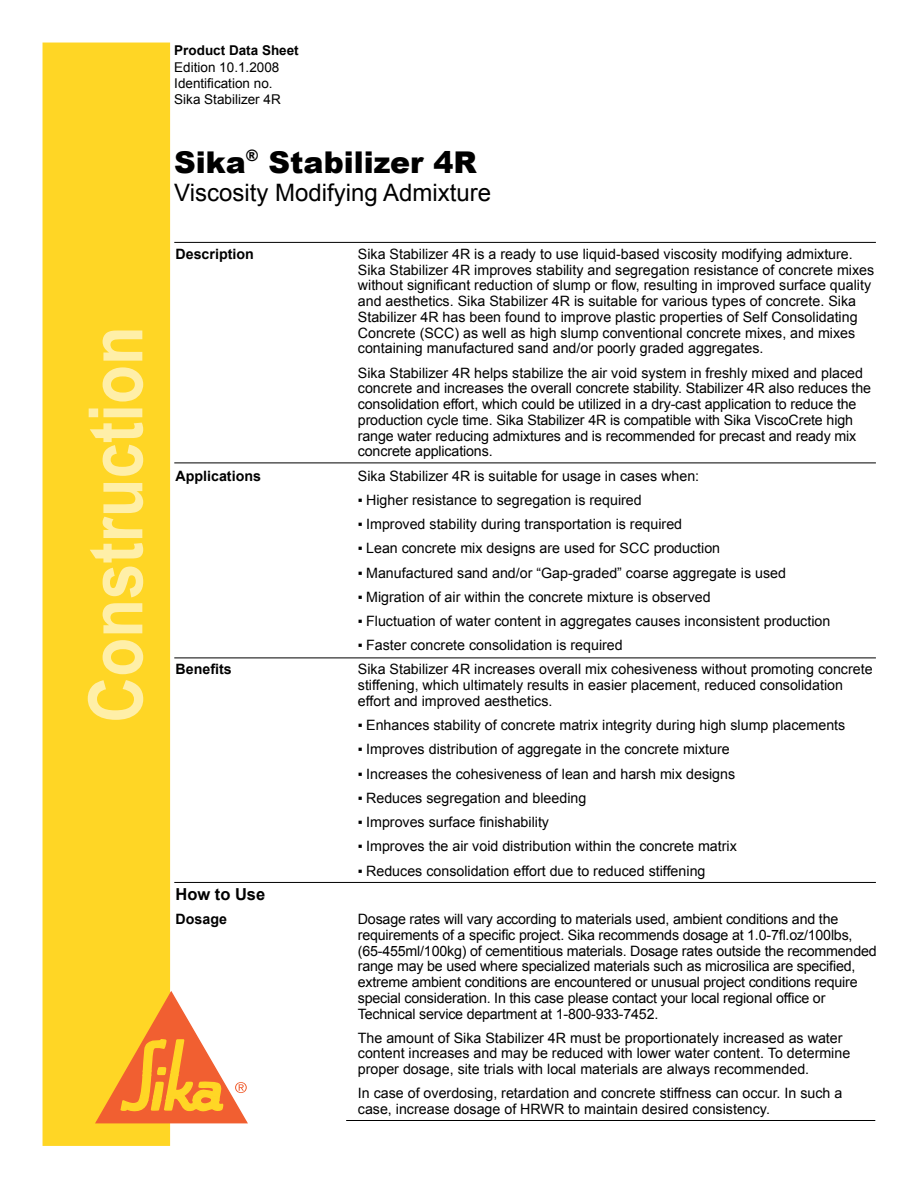
<style>
.page{position:relative;width:918px;height:1188px;background:#fff}
.page>*{position:absolute;margin:0;border:0;box-sizing:border-box;transform-origin:0 0}
.t1{font:700 75px "Arial";color:#ffefa8;scale:.85 1}
.t2{font:900 30px "Arial";color:#000}
.t3{font:24px "Arial";color:#000}
.t4{font:700 16.5px "Arial";color:#000}
.t5{font:14.25px/15.8px "Arial";color:#000}
.t6{font:700 14.25px "Arial";color:#000}
.t7{font:13.5px/16.2px "Arial";color:#000}
.t8{font:700 13.5px "Arial";color:#000}
.s1{font-family:"Arial Narrow"}
</style>
<div class="page">
<div style="left:43px;top:43px;width:127px;height:1103px;background:#ffd625"></div>
<svg style="left:95px;top:991px;width:153px;height:132px"></svg>
<hr style="left:174px;top:658px;width:702px;height:1px;background:#000">
<hr style="left:174px;top:463px;width:702px;height:1px;background:#000">
<hr style="left:346px;top:1120px;width:529px;height:1px;background:#000">
<hr style="left:174px;top:882px;width:702px;height:1px;background:#000">
<hr style="left:174px;top:242px;width:702px;height:1px;background:#000">
<h1 class="t1" style="left:67px;top:723px;width:468px;rotate:-90deg">Construction</h1>
<p class="t8" style="left:174px;top:42px;width:126px">Product Data Sheet</p>
<p class="t7" style="left:174px;top:59px;width:108px">Edition 10.1.2008<br>Identification no.<br>Sika Stabilizer 4R</p>
<h2 class="t2" style="left:174px;top:140px;width:304px">Sika<sup>®</sup> Stabilizer 4R</h2>
<h3 class="t3" style="left:174px;top:177px;width:319px">Viscosity Modifying Admixture</h3>
<p class="t6" style="left:176px;top:245px;width:80px">Description</p>
<p class="t5" style="left:358px;top:246px;width:518px">Sika Stabilizer 4R is a ready to use liquid-based viscosity modifying admixture.<br>Sika Stabilizer 4R improves stability and segregation resistance of concrete mixes without significant reduction of slump or flow, resulting in improved surface quality and aesthetics. Sika Stabilizer 4R is suitable for various types of concrete. Sika Stabilizer 4R has been found to improve plastic properties of Self Consolidating Concrete (SCC) as well as high slump conventional concrete mixes, and mixes containing manufactured sand and/or poorly graded aggregates.</p>
<p class="t5" style="left:358px;top:365px;width:515px">Sika Stabilizer 4R helps stabilize the air void system in freshly mixed and placed concrete and increases the overall concrete stability. Stabilizer 4R also reduces the consolidation effort, which could be utilized in a dry-cast application to reduce the production cycle time. Sika Stabilizer 4R is compatible with Sika ViscoCrete high range water reducing admixtures and is recommended for precast and ready mix concrete applications.</p>
<p class="t6" style="left:176px;top:466px;width:87px">Applications</p>
<p class="t5" style="left:358px;top:468px;width:343px">Sika Stabilizer 4R is suitable for usage in cases when:</p>
<p class="t5" style="left:358px;top:492px;width:285px"><span class="s1">▪</span> Higher resistance to segregation is required</p>
<p class="t5" style="left:358px;top:516px;width:326px"><span class="s1">▪</span> Improved stability during transportation is required</p>
<p class="t5" style="left:358px;top:541px;width:364px"><span class="s1">▪</span> Lean concrete mix designs are used for SCC production</p>
<p class="t5" style="left:358px;top:565px;width:430px"><span class="s1">▪</span> Manufactured sand and/or “Gap-graded” coarse aggregate is used</p>
<p class="t5" style="left:358px;top:589px;width:354px"><span class="s1">▪</span> Migration of air within the concrete mixture is observed</p>
<p class="t5" style="left:358px;top:613px;width:474px"><span class="s1">▪</span> Fluctuation of water content in aggregates causes inconsistent production</p>
<p class="t5" style="left:358px;top:638px;width:266px"><span class="s1">▪</span> Faster concrete consolidation is required</p>
<p class="t6" style="left:176px;top:660px;width:58px">Benefits</p>
<p class="t5" style="left:358px;top:662px;width:516px">Sika Stabilizer 4R increases overall mix cohesiveness without promoting concrete stiffening, which ultimately results in easier placement, reduced consolidation effort and improved aesthetics.</p>
<p class="t5" style="left:358px;top:717px;width:489px"><span class="s1">▪</span> Enhances stability of concrete matrix integrity during high slump placements</p>
<p class="t5" style="left:358px;top:742px;width:373px"><span class="s1">▪</span> Improves distribution of aggregate in the concrete mixture</p>
<p class="t5" style="left:358px;top:766px;width:379px"><span class="s1">▪</span> Increases the cohesiveness of lean and harsh mix designs</p>
<p class="t5" style="left:358px;top:790px;width:230px"><span class="s1">▪</span> Reduces segregation and bleeding</p>
<p class="t5" style="left:358px;top:814px;width:193px"><span class="s1">▪</span> Improves surface finishability</p>
<p class="t5" style="left:358px;top:839px;width:380px"><span class="s1">▪</span> Improves the air void distribution within the concrete matrix</p>
<p class="t5" style="left:358px;top:863px;width:349px"><span class="s1">▪</span> Reduces consolidation effort due to reduced stiffening</p>
<p class="t4" style="left:176px;top:883px;width:91px">How to Use</p>
<p class="t6" style="left:175px;top:910px;width:53px">Dosage</p>
<p class="t5" style="left:358px;top:911px;width:520px">Dosage rates will vary according to materials used, ambient conditions and the requirements of a specific project. Sika recommends dosage at 1.0-7fl.oz/100lbs, (65-455ml/100kg) of cementitious materials. Dosage rates outside the recommended range may be used where specialized materials such as microsilica are specified, extreme ambient conditions are encountered or unusual project conditions require special consideration. In this case please contact your local regional office or Technical service department at 1-800-933-7452.</p>
<p class="t5" style="left:358px;top:1030px;width:494px">The amount of Sika Stabilizer 4R must be proportionately increased as water content increases and may be reduced with lower water content. To determine proper dosage, site trials with local materials are always recommended.</p>
<p class="t5" style="left:358px;top:1086px;width:486px">In case of overdosing, retardation and concrete stiffness can occur. In such a case, increase dosage of HRWR to maintain desired consistency.</p>
</div>
